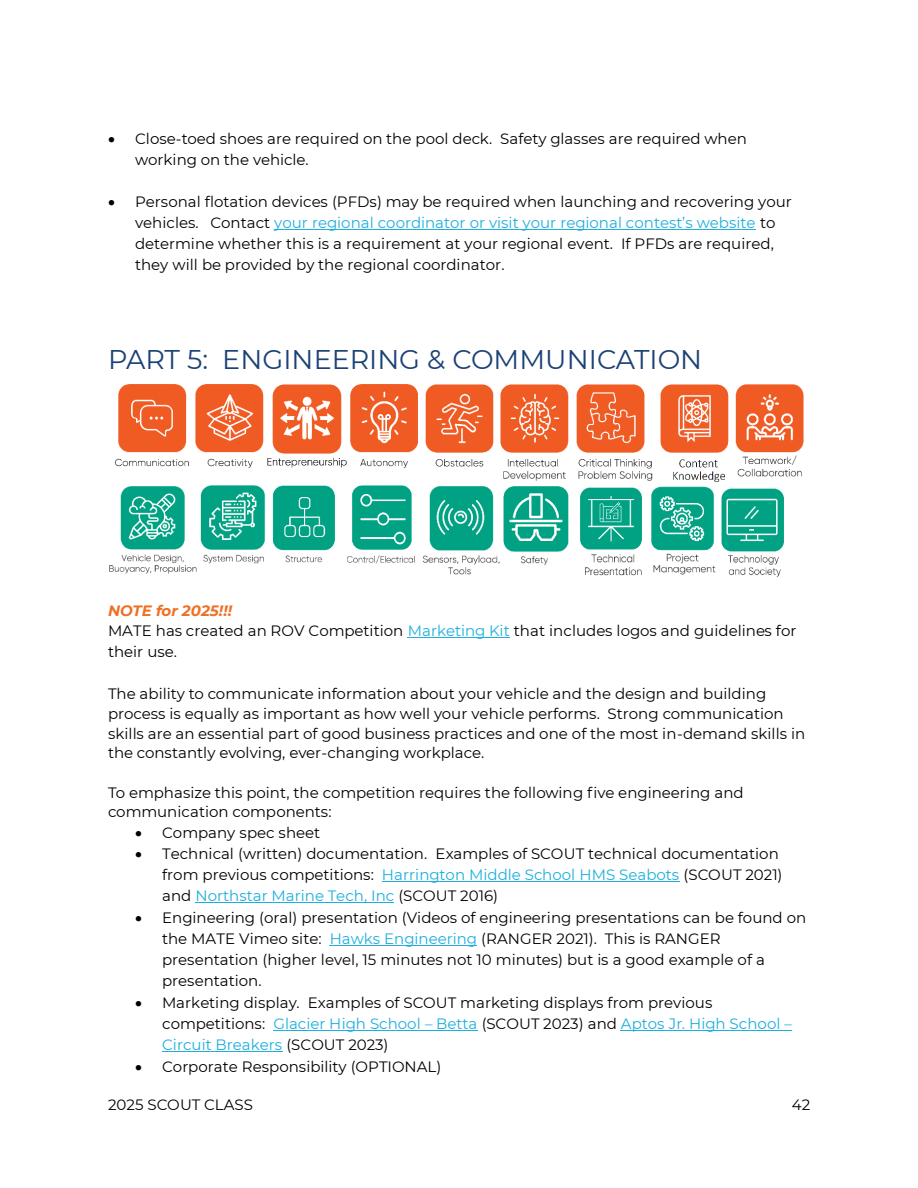
<style>
.page{position:relative;width:918px;height:1188px;background:#fff}
.page>*{position:absolute;margin:0;border:0;box-sizing:border-box;transform-origin:0 0}
.t1{font:27px "Montserrat";color:#1b4175}
.t2{font:15px/21px "Montserrat";color:#000}
.t3{font:italic 700 15px "Montserrat";color:#ee7024}
.s1{color:#1dafde}
</style>
<div class="page">
<hr style="left:274px;top:229px;width:482px;height:1px;background:#1dafde">
<hr style="left:408px;top:637px;width:102px;height:1px;background:#1dafde">
<hr style="left:382px;top:882px;width:297px;height:1px;background:#1dafde">
<hr style="left:195px;top:903px;width:199px;height:1px;background:#1dafde">
<hr style="left:330px;top:945px;width:147px;height:1px;background:#1dafde">
<hr style="left:273px;top:1030px;width:205px;height:1px;background:#1dafde">
<hr style="left:621px;top:1030px;width:171px;height:1px;background:#1dafde">
<hr style="left:162px;top:1051px;width:120px;height:1px;background:#1dafde">
<img style="left:109px;top:384px;width:695px;height:193px">
<p class="t2" style="left:135px;top:129px;width:613px;text-indent:-27px">• Close-toed shoes are required on the pool deck. Safety glasses are required when working on the vehicle.</p>
<p class="t2" style="left:135px;top:191px;width:658px;text-indent:-27px">• Personal flotation devices (PFDs) may be required when launching and recovering your vehicles. Contact <span class="s1">your regional coordinator or visit your regional contest’s website</span> to determine whether this is a requirement at your regional event. If PFDs are required, they will be provided by the regional coordinator.</p>
<h1 class="t1" style="left:108px;top:343px;width:596px">PART 5: ENGINEERING &amp; COMMUNICATION</h1>
<p class="t3" style="left:108px;top:602px;width:126px">NOTE for 2025!!!</p>
<p class="t2" style="left:108px;top:620px;width:690px">MATE has created an ROV Competition <span class="s1">Marketing Kit</span> that includes logos and guidelines for their use.</p>
<p class="t2" style="left:108px;top:684px;width:699px;line-height:19.8px">The ability to communicate information about your vehicle and the design and building process is equally as important as how well your vehicle performs. Strong communication skills are an essential part of good business practices and one of the most in-demand skills in the constantly evolving, ever-changing workplace.</p>
<p class="t2" style="left:108px;top:783px;width:637px;line-height:19.5px">To emphasize this point, the competition requires the following five engineering and communication components:</p>
<p class="t2" style="left:135px;top:822px;width:187px">• Company spec sheet</p>
<p class="t2" style="left:162px;top:844px;width:622px;text-indent:-27px">• Technical (written) documentation. Examples of SCOUT technical documentation from previous competitions: <span class="s1">Harrington Middle School HMS Seabots</span> (SCOUT 2021) and <span class="s1">Northstar Marine Tech, Inc</span> (SCOUT 2016)</p>
<p class="t2" style="left:162px;top:907px;width:646px;text-indent:-27px">• Engineering (oral) presentation (Videos of engineering presentations can be found on the MATE Vimeo site: <span class="s1">Hawks Engineering</span> (RANGER 2021). This is RANGER presentation (higher level, 15 minutes not 10 minutes) but is a good example of a presentation.</p>
<p class="t2" style="left:162px;top:992px;width:631px;text-indent:-27px">• Marketing display. Examples of SCOUT marketing displays from previous competitions: <span class="s1">Glacier High School – Betta</span> (SCOUT 2023) and <span class="s1">Aptos Jr. High School –<br>Circuit Breakers</span> (SCOUT 2023)</p>
<p class="t2" style="left:135px;top:1056px;width:308px">• Corporate Responsibility (OPTIONAL)</p>
<p class="t2" style="left:108px;top:1094px;width:146px">2025 SCOUT CLASS</p>
<p class="t2" style="left:792px;top:1094px;width:20px">42</p>
</div>
